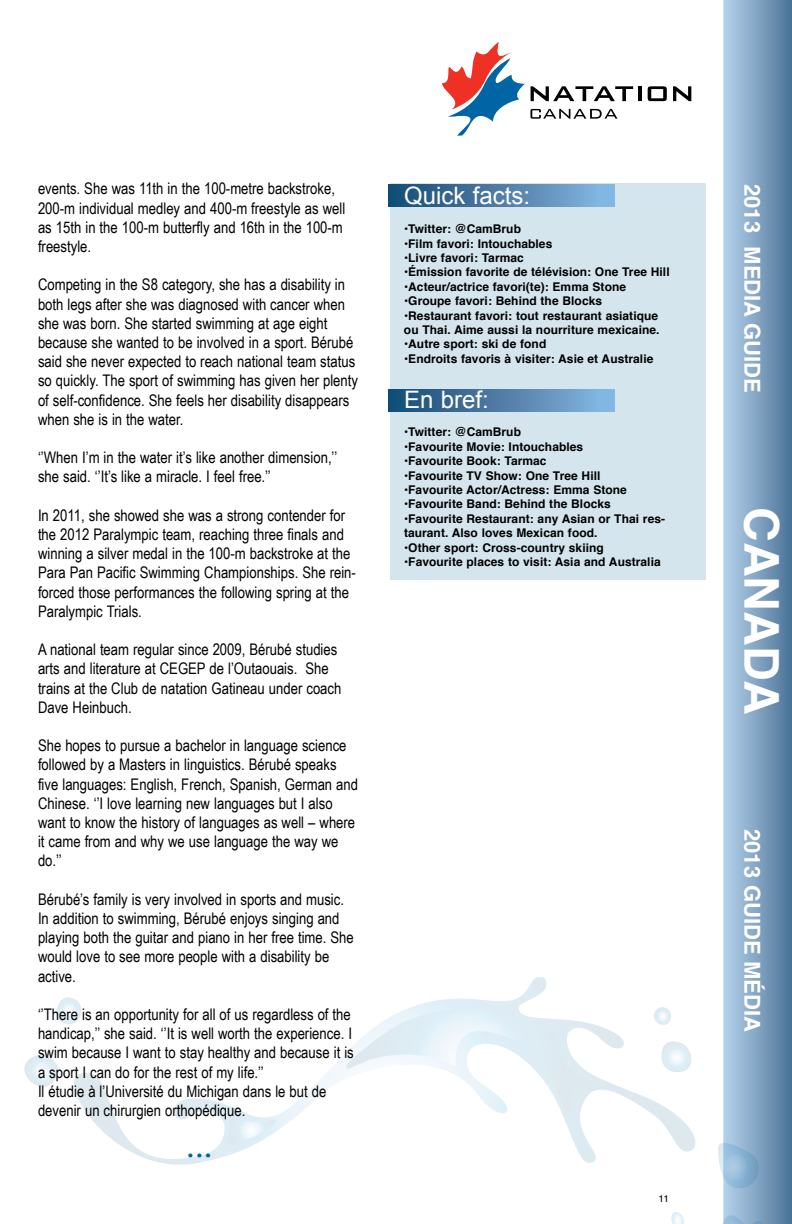
<style>
.page{position:relative;width:792px;height:1224px;background:#fff}
.page>*{position:absolute;margin:0;border:0;box-sizing:border-box;transform-origin:0 0}
.t1{font:700 48px "Helvetica";color:#fff}
.t2{font:28px "Arial Rounded MT Bold";color:#0065a4}
.t3{font:24px "Arial";color:#fff}
.t4{font:700 22px "Helvetica";color:#fff}
.t5{font:16px/19.2px "Arial Narrow";color:#000}
.t6{font:700 12px/14.4px "Helvetica";letter-spacing:.005em;color:#000}
.t7{font:10px "Helvetica";color:#000}
</style>
<div class="page">
<svg style="left:723px;top:0;width:69px;height:1224px;background:#80a3c1"></svg>
<hr style="left:638px;top:86px;width:3px;height:15px;background:#000">
<svg style="left:648px;top:86px;width:19px;height:15px"></svg>
<svg style="left:673px;top:86px;width:18px;height:15px"></svg>
<svg style="left:442px;top:42px;width:191px;height:94px"></svg>
<svg style="left:74px;top:977px;width:622px;height:188px"></svg>
<svg style="left:659px;top:1041px;width:37px;height:34px"></svg>
<svg style="left:722px;top:1215px;width:42px;height:9px"></svg>
<svg style="left:671px;top:1212px;width:13px;height:12px"></svg>
<svg style="left:649px;top:1007px;width:23px;height:21px"></svg>
<svg style="left:56px;top:997px;width:26px;height:29px"></svg>
<svg style="left:718px;top:1143px;width:48px;height:47px;background:#97b9d4"></svg>
<svg style="left:24px;top:1055px;width:34px;height:32px"></svg>
<svg style="left:344px;top:1010px;width:249px;height:103px"></svg>
<svg style="left:225px;top:1115px;width:51px;height:32px"></svg>
<div style="left:390px;top:183px;width:315px;height:397px;background:#d5e5ed"></div>
<div style="left:388px;top:184px;width:226px;height:23px;background:linear-gradient(to right,#154770,#88b7e2)"></div>
<div style="left:388px;top:389px;width:226px;height:23px;background:linear-gradient(to right,#154770,#88b7e2)"></div>
<p class="t5" style="left:38px;top:179px;width:309px">events. She was 11th in the 100-metre backstroke, 200-m individual medley and 400-m freestyle as well as 15th in the 100-m butterfly and 16th in the 100-m freestyle.</p>
<p class="t5" style="left:38px;top:275px;width:322px">Competing in the S8 category, she has a disability in both legs after she was diagnosed with cancer when she was born. She started swimming at age eight because she wanted to be involved in a sport. Bérubé said she never expected to reach national team status so quickly. The sport of swimming has given her plenty of self-confidence. She feels her disability disappears when she is in the water.</p>
<p class="t5" style="left:38px;top:447px;width:301px">‘’When I’m in the water it’s like another dimension,’’ she said. ‘’It’s like a miracle. I feel free.’’</p>
<p class="t5" style="left:38px;top:505px;width:319px">In 2011, she showed she was a strong contender for the 2012 Paralympic team, reaching three finals and winning a silver medal in the 100-m backstroke at the Para Pan Pacific Swimming Championships. She rein&shy;forced those performances the following spring at the Paralympic Trials.</p>
<p class="t5" style="left:38px;top:639px;width:305px">A national team regular since 2009, Bérubé studies arts and literature at CEGEP de l’Outaouais. She trains at the Club de natation Gatineau under coach Dave Heinbuch.</p>
<p class="t5" style="left:38px;top:735px;width:322px">She hopes to pursue a bachelor in language science followed by a Masters in linguistics. Bérubé speaks five languages: English, French, Spanish, German and Chinese. ‘’I love learning new languages but I also want to know the history of languages as well – where it came from and why we use language the way we do.’’</p>
<p class="t5" style="left:38px;top:889px;width:317px">Bérubé’s family is very involved in sports and music.<br>In addition to swimming, Bérubé enjoys singing and playing both the guitar and piano in her free time. She would love to see more people with a disability be active.</p>
<p class="t5" style="left:38px;top:1004px;width:317px">‘’There is an opportunity for all of us regardless of the handicap,’’ she said. ‘’It is well worth the experience. I swim because I want to stay healthy and because it is a sport I can do for the rest of my life.’’<br>Il étudie à l’Université du Michigan dans le but de devenir un chirurgien orthopédique.</p>
<h2 class="t2" style="left:186px;top:1131px;width:28px">...</h2>
<h3 class="t3" style="left:404px;top:180px;width:128px">Quick facts:</h3>
<p class="t6" style="left:404px;top:222px;width:119px">• Twitter: @CamBrub</p>
<p class="t6" style="left:404px;top:236px;width:150px">• Film favori: Intouchables</p>
<p class="t6" style="left:404px;top:251px;width:121px">• Livre favori: Tarmac</p>
<p class="t6" style="left:404px;top:265px;width:267px">• Émission favorite de télévision: One Tree Hill</p>
<p class="t6" style="left:404px;top:279px;width:224px">• Acteur/actrice favori(te): Emma Stone</p>
<p class="t6" style="left:404px;top:294px;width:200px">• Groupe favori: Behind the Blocks</p>
<p class="t6" style="left:404px;top:308px;width:257px">• Restaurant favori: tout restaurant asiatique ou Thai. Aime aussi la nourriture mexicaine.</p>
<p class="t6" style="left:404px;top:337px;width:144px">• Autre sport: ski de fond</p>
<p class="t6" style="left:404px;top:351px;width:251px">• Endroits favoris à visiter: Asie et Australie</p>
<h3 class="t3" style="left:404px;top:383px;width:86px">En bref:</h3>
<p class="t6" style="left:404px;top:425px;width:119px">• Twitter: @CamBrub</p>
<p class="t6" style="left:404px;top:439px;width:181px">• Favourite Movie: Intouchables</p>
<p class="t6" style="left:404px;top:454px;width:144px">• Favourite Book: Tarmac</p>
<p class="t6" style="left:404px;top:468px;width:198px">• Favourite TV Show: One Tree Hill</p>
<p class="t6" style="left:404px;top:483px;width:224px">• Favourite Actor/Actress: Emma Stone</p>
<p class="t6" style="left:404px;top:497px;width:208px">• Favourite Band: Behind the Blocks</p>
<p class="t6" style="left:404px;top:511px;width:263px">• Favourite Restaurant: any Asian or Thai res&shy;taurant. Also loves Mexican food.</p>
<p class="t6" style="left:404px;top:540px;width:201px">• Other sport: Cross-country skiing</p>
<p class="t6" style="left:404px;top:555px;width:258px">• Favourite places to visit: Asia and Australia</p>
<p class="t7" style="left:659px;top:1190px;width:12px">11</p>
<h3 class="t4" style="left:770px;top:184px;width:210px;rotate:90deg">2013 MEDIA GUIDE</h3>
<h1 class="t1" style="left:800px;top:507px;width:209px;rotate:90deg">CANADA</h1>
<h3 class="t4" style="left:770px;top:829px;width:204px;rotate:90deg">2013 GUIDE MÉDIA</h3>
</div>
